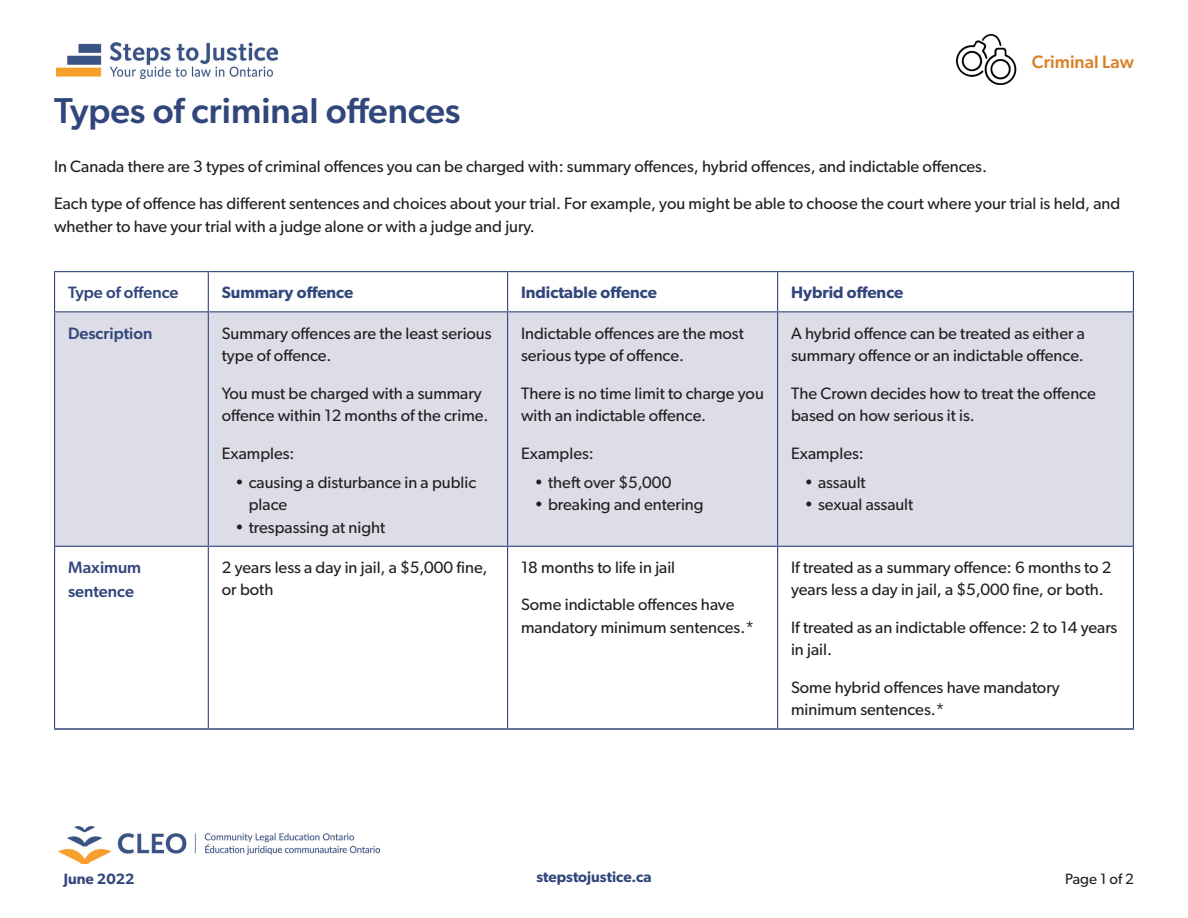
<style>
.page{position:relative;width:1188px;height:918px;background:#fff}
.page>*{position:absolute;margin:0;border:0;box-sizing:border-box;transform-origin:0 0}
.t1{font:500 36px "Gibson";color:#31467b}
.t2{font:500 18px "Gibson";color:#da7f26}
.Body_text{font:16.5px/22.5px "Gibson";color:#231f20}
.Blue_header_font{font:600 16.5px "Gibson";color:#31467b}
.Blue_header_font-2{font:500 16.5px/24px "Gibson";color:#31467b}
.Body_text_before_bul{font:16.5px "Gibson";color:#231f20}
.t3{font:600 15px "Gibson";color:#31467b}
.t4{font:15px "Gibson";color:#231f20}
</style>
<div class="page">
<img style="left:56px;top:42px;width:221px;height:36px">
<img style="left:58px;top:826px;width:321px;height:38px">
<div style="left:55px;top:312px;width:1078px;height:234px;background:#dddde7"></div>
<hr style="left:54px;top:271px;width:154px;height:1px;background:#31467b">
<hr style="left:208px;top:271px;width:300px;height:1px;background:#31467b">
<hr style="left:508px;top:271px;width:270px;height:1px;background:#31467b">
<hr style="left:778px;top:271px;width:356px;height:1px;background:#31467b">
<hr style="left:54px;top:728px;width:154px;height:2px;background:#31467b">
<hr style="left:208px;top:728px;width:300px;height:2px;background:#31467b">
<hr style="left:508px;top:728px;width:270px;height:2px;background:#31467b">
<hr style="left:778px;top:728px;width:356px;height:2px;background:#31467b">
<hr style="left:54px;top:272px;width:1px;height:39px;background:#31467b">
<hr style="left:208px;top:272px;width:1px;height:39px;background:#31467b">
<hr style="left:507px;top:272px;width:1px;height:39px;background:#31467b">
<hr style="left:777px;top:272px;width:1px;height:39px;background:#31467b">
<hr style="left:1133px;top:272px;width:1px;height:39px;background:#31467b">
<hr style="left:54px;top:311px;width:154px;height:1px;background:#31467b">
<hr style="left:54px;top:312px;width:1px;height:234px;background:#31467b">
<hr style="left:208px;top:311px;width:300px;height:1px;background:#31467b">
<hr style="left:208px;top:312px;width:1px;height:234px;background:#31467b">
<hr style="left:508px;top:311px;width:270px;height:1px;background:#31467b">
<hr style="left:507px;top:312px;width:1px;height:234px;background:#31467b">
<hr style="left:778px;top:311px;width:356px;height:1px;background:#31467b">
<hr style="left:777px;top:312px;width:1px;height:234px;background:#31467b">
<hr style="left:1133px;top:312px;width:1px;height:234px;background:#31467b">
<hr style="left:54px;top:546px;width:154px;height:1px;background:#31467b">
<hr style="left:54px;top:547px;width:1px;height:181px;background:#31467b">
<hr style="left:208px;top:546px;width:300px;height:1px;background:#31467b">
<hr style="left:208px;top:547px;width:1px;height:181px;background:#31467b">
<hr style="left:508px;top:546px;width:270px;height:1px;background:#31467b">
<hr style="left:507px;top:547px;width:1px;height:181px;background:#31467b">
<hr style="left:778px;top:546px;width:356px;height:1px;background:#31467b">
<hr style="left:777px;top:547px;width:1px;height:181px;background:#31467b">
<hr style="left:1133px;top:547px;width:1px;height:181px;background:#31467b">
<img style="left:957px;top:34px;width:60px;height:51px">
<p class="t1" style="left:54px;top:89px;width:408px">Types of criminal offences</p>
<p class="t2" style="left:1032px;top:51px;width:104px">Criminal Law</p>
<p class="Body_text" style="left:54px;top:155px;width:935px">In Canada there are 3 types of criminal offences you can be charged with: summary offences, hybrid offences, and indictable offences.</p>
<p class="Body_text" style="left:54px;top:192px;width:1068px">Each type of offence has different sentences and choices about your trial. For example, you might be able to choose the court where your trial is held, and whether to have your trial with a judge alone or with a judge and jury.</p>
<p class="Blue_header_font-2" style="left:68px;top:280px;width:112px">Type of offence</p>
<p class="Blue_header_font" style="left:222px;top:283px;width:133px">Summary offence</p>
<p class="Blue_header_font" style="left:521px;top:283px;width:137px">Indictable offence</p>
<p class="Blue_header_font" style="left:791px;top:283px;width:114px">Hybrid offence</p>
<p class="Blue_header_font-2" style="left:68px;top:321px;width:86px">Description</p>
<p class="Body_text" style="left:222px;top:321px;width:271px">Summary offences are the least serious type of offence.</p>
<p class="Body_text" style="left:222px;top:381px;width:268px">You must be charged with a summary offence within 12 months of the crime.</p>
<p class="Body_text_before_bul" style="left:222px;top:443px;width:74px">Examples:</p>
<p class="Body_text" style="left:249px;top:471px;width:229px;text-indent:-14px">• causing a disturbance in a public place</p>
<p class="Body_text" style="left:235px;top:516px;width:152px">• trespassing at night</p>
<p class="Body_text" style="left:521px;top:321px;width:224px">Indictable offences are the most serious type of offence.</p>
<p class="Body_text" style="left:521px;top:381px;width:244px">There is no time limit to charge you with an indictable offence.</p>
<p class="Body_text_before_bul" style="left:521px;top:443px;width:74px">Examples:</p>
<p class="Body_text" style="left:535px;top:471px;width:138px">• theft over $5,000</p>
<p class="Body_text" style="left:535px;top:493px;width:171px">• breaking and entering</p>
<p class="Body_text" style="left:791px;top:321px;width:295px">A hybrid offence can be treated as either a summary offence or an indictable offence.</p>
<p class="Body_text" style="left:791px;top:381px;width:306px">The Crown decides how to treat the offence based on how serious it is.</p>
<p class="Body_text_before_bul" style="left:791px;top:443px;width:74px">Examples:</p>
<p class="Body_text" style="left:805px;top:471px;width:63px">• assault</p>
<p class="Body_text" style="left:805px;top:493px;width:110px">• sexual assault</p>
<p class="Blue_header_font-2" style="left:68px;top:555px;width:75px">Maximum sentence</p>
<p class="Body_text" style="left:222px;top:556px;width:267px">2 years less a day in jail, a $5,000 fine, or both</p>
<p class="Body_text" style="left:521px;top:556px;width:156px">18 months to life in jail</p>
<p class="Body_text" style="left:521px;top:593px;width:234px">Some indictable offences have mandatory minimum sentences.*</p>
<p class="Body_text" style="left:791px;top:556px;width:322px">If treated as a summary offence: 6 months to 2 years less a day in jail, a $5,000 fine, or both.</p>
<p class="Body_text" style="left:791px;top:616px;width:328px">If treated as an indictable offence: 2 to 14 years in jail.</p>
<p class="Body_text" style="left:791px;top:676px;width:270px">Some hybrid offences have mandatory minimum sentences.*</p>
<p class="t3" style="left:64px;top:870px;width:72px">June 2022</p>
<p class="t3" style="left:536px;top:868px;width:117px">stepstojustice.ca</p>
<p class="t4" style="left:1065px;top:870px;width:70px">Page 1 of 2</p>
</div>
